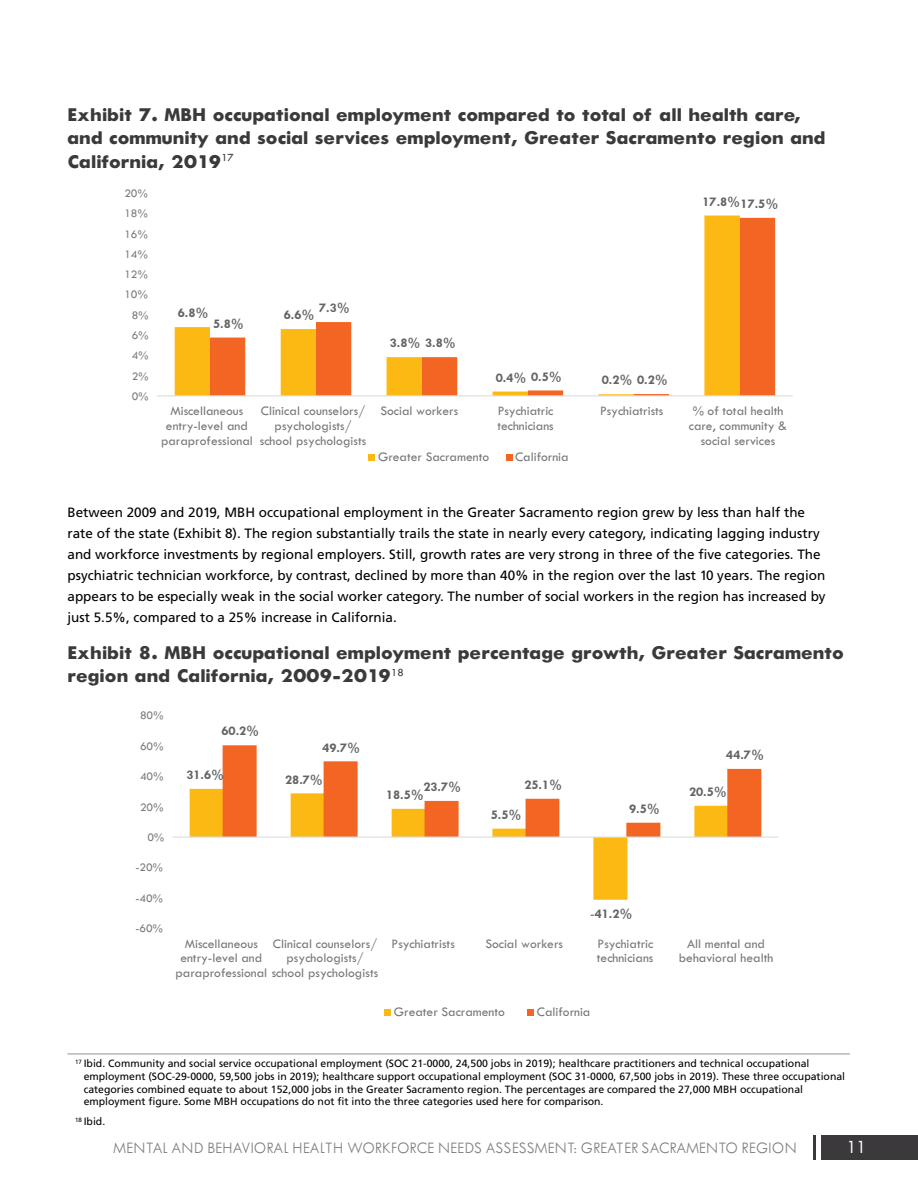
<style>
.page{position:relative;width:918px;height:1188px;background:#fff}
.page>*{position:absolute;margin:0;border:0;box-sizing:border-box;transform-origin:0 0}
.t1{font:800 19.5px/23.4px "Tw Cen MT Std";color:#3b393b}
.t2{font:500 19.5px "Tw Cen MT Std Semi";color:#fff}
.t3{font:300 16.5px "Tw Cen MT Std";color:#7d7d7f}
.t4{font:13.5px/21px "Frutiger LT Std";color:#000}
.t5{font:13.5px/14.7px "Tw Cen MT Std";color:#77787b;text-align:center}
.t6{font:700 13.5px "Tw Cen MT Std";letter-spacing:-.005em;color:#636467}
.t7{font:12px "Tw Cen MT Std";letter-spacing:-.005em;color:#77787b}
.t8{font:10.5px/12.6px "Frutiger LT Std";color:#000}
.s1{font-weight:400}
</style>
<div class="page">
<div style="left:821px;top:1135px;width:97px;height:25px;background:#3b393b"></div>
<hr style="left:814px;top:1135px;width:2px;height:25px;background:#3b393b">
<hr style="left:68px;top:1054px;width:782px;height:1px;background:#919192">
<svg style="left:190px;top:789px;width:438px;height:111px"></svg>
<svg style="left:223px;top:745px;width:538px;height:92px"></svg>
<hr style="left:173px;top:837px;width:605px;height:1px;background:#dcddde">
<div style="left:384px;top:1009px;width:7px;height:6px;background:#fdb913"></div>
<div style="left:527px;top:1009px;width:7px;height:6px;background:#f26522"></div>
<svg style="left:175px;top:216px;width:565px;height:179px"></svg>
<svg style="left:210px;top:218px;width:565px;height:177px"></svg>
<hr style="left:157px;top:395px;width:636px;height:1px;background:#dcddde">
<div style="left:369px;top:454px;width:6px;height:7px;background:#fdb913"></div>
<div style="left:506px;top:454px;width:6px;height:7px;background:#f26522"></div>
<h1 class="t1" style="left:68px;top:104px;width:760px">Exhibit 7. MBH occupational employment compared to total of all health care, and community and social services employment, Greater Sacramento region and<br>California, 2019<sup>17</sup></h1>
<p class="t7" style="left:124px;top:188px;width:25px">20%</p>
<p class="t7" style="left:124px;top:209px;width:25px">18%</p>
<p class="t7" style="left:124px;top:229px;width:25px">16%</p>
<p class="t7" style="left:124px;top:249px;width:25px">14%</p>
<p class="t7" style="left:124px;top:270px;width:25px">12%</p>
<p class="t7" style="left:124px;top:290px;width:25px">10%</p>
<p class="t7" style="left:132px;top:310px;width:18px">8%</p>
<p class="t7" style="left:132px;top:330px;width:18px">6%</p>
<p class="t7" style="left:132px;top:351px;width:18px">4%</p>
<p class="t7" style="left:132px;top:371px;width:18px">2%</p>
<p class="t7" style="left:132px;top:391px;width:18px">0%</p>
<p class="t6" style="left:319px;top:303px;width:32px">7.3%</p>
<p class="t6" style="left:178px;top:308px;width:32px">6.8%</p>
<p class="t6" style="left:284px;top:310px;width:32px">6.6%</p>
<p class="t6" style="left:213px;top:318px;width:32px">5.8%</p>
<p class="t6" style="left:703px;top:196px;width:39px">17.8%</p>
<p class="t6" style="left:741px;top:199px;width:39px">17.5%</p>
<p class="t6" style="left:390px;top:338px;width:67px">3.8% 3.8%</p>
<p class="t6" style="left:496px;top:372px;width:67px">0.4% 0.5%</p>
<p class="t6" style="left:602px;top:375px;width:67px">0.2% 0.2%</p>
<p class="t5" style="left:161px;top:405px;width:93px">Miscellaneous entry-level and paraprofessional</p>
<p class="t5" style="left:260px;top:405px;width:108px">Clinical counselors/ psychologists/ school psychologists</p>
<p class="t5" style="left:380px;top:405px;width:79px">Social workers</p>
<p class="t5" style="left:497px;top:405px;width:58px;text-align:left">Psychiatric technicians</p>
<p class="t5" style="left:600px;top:405px;width:65px">Psychiatrists</p>
<p class="t5" style="left:689px;top:405px;width:100px">% of total health care, community &amp; social services</p>
<p class="t5" style="left:378px;top:451px;width:113px">Greater Sacramento</p>
<p class="t5" style="left:515px;top:451px;width:55px">California</p>
<p class="t4" style="left:68px;top:503px;width:760px">Between 2009 and 2019, MBH occupational employment in the Greater Sacramento region grew by less than half the rate of the state (Exhibit 8). The region substantially trails the state in nearly every category, indicating lagging industry and workforce investments by regional employers. Still, growth rates are very strong in three of the five categories. The psychiatric technician workforce, by contrast, declined by more than 40% in the region over the last 10 years. The region appears to be especially weak in the social worker category. The number of social workers in the region has increased by just 5.5%, compared to a 25% increase in California.</p>
<h1 class="t1" style="left:68px;top:643px;width:778px">Exhibit 8. MBH occupational employment percentage growth, Greater Sacramento region and California, 2009-2019<sup>18</sup></h1>
<p class="t7" style="left:140px;top:711px;width:25px">80%</p>
<p class="t7" style="left:140px;top:741px;width:25px">60%</p>
<p class="t7" style="left:140px;top:772px;width:25px">40%</p>
<p class="t7" style="left:140px;top:802px;width:25px">20%</p>
<p class="t7" style="left:148px;top:832px;width:18px">0%</p>
<p class="t7" style="left:136px;top:863px;width:29px">-20%</p>
<p class="t7" style="left:136px;top:893px;width:29px">-40%</p>
<p class="t7" style="left:136px;top:924px;width:29px">-60%</p>
<p class="t6" style="left:222px;top:726px;width:39px">60.2%</p>
<p class="t6" style="left:322px;top:742px;width:39px">49.7%</p>
<p class="t6" style="left:186px;top:770px;width:39px">31.6%</p>
<p class="t6" style="left:285px;top:774px;width:39px">28.7%</p>
<p class="t6" style="left:423px;top:782px;width:39px">23.7%</p>
<p class="t6" style="left:524px;top:780px;width:39px">25.1%</p>
<p class="t6" style="left:386px;top:790px;width:39px">18.5%</p>
<p class="t6" style="left:491px;top:809px;width:32px">5.5%</p>
<p class="t6" style="left:629px;top:803px;width:32px">9.5%</p>
<p class="t6" style="left:726px;top:750px;width:39px">44.7%</p>
<p class="t6" style="left:689px;top:787px;width:39px">20.5%</p>
<p class="t6" style="left:590px;top:909px;width:44px"><span class="s1">-</span>41.2%</p>
<p class="t5" style="left:273px;top:937px;width:106px">Clinical counselors/ psychologists/</p>
<p class="t5" style="left:392px;top:937px;width:65px">Psychiatrists</p>
<p class="t5" style="left:485px;top:937px;width:79px">Social workers</p>
<p class="t5" style="left:597px;top:937px;width:58px;text-align:left">Psychiatric technicians</p>
<p class="t5" style="left:679px;top:937px;width:96px">All mental and behavioral health</p>
<p class="t5" style="left:185px;top:937px;width:75px">Miscellaneous</p>
<p class="t5" style="left:180px;top:952px;width:83px">entry-level and</p>
<p class="t5" style="left:175px;top:967px;width:204px">paraprofessional school psychologists</p>
<p class="t5" style="left:394px;top:1005px;width:113px">Greater Sacramento</p>
<p class="t5" style="left:537px;top:1005px;width:55px">California</p>
<p class="t8" style="left:84px;top:1058px;width:763px;text-indent:-9px"><sup>17</sup> Ibid. Community and social service occupational employment (SOC 21-0000, 24,500 jobs in 2019); healthcare practitioners and technical occupational employment (SOC-29-0000, 59,500 jobs in 2019); healthcare support occupational employment (SOC 31-0000, 67,500 jobs in 2019). These three occupational categories combined equate to about 152,000 jobs in the Greater Sacramento region. The percentages are compared the 27,000 MBH occupational employment figure. Some MBH occupations do not fit into the three categories used here for comparison.</p>
<p class="t8" style="left:75px;top:1116px;width:32px"><sup>18</sup> Ibid.</p>
<p class="t3" style="left:114px;top:1141px;width:685px">MENTAL AND BEHAVIORAL HEALTH WORKFORCE NEEDS ASSESSMENT: GREATER SACRAMENTO REGION</p>
<h1 class="t2" style="left:847px;top:1139px;width:21px">11</h1>
</div>
